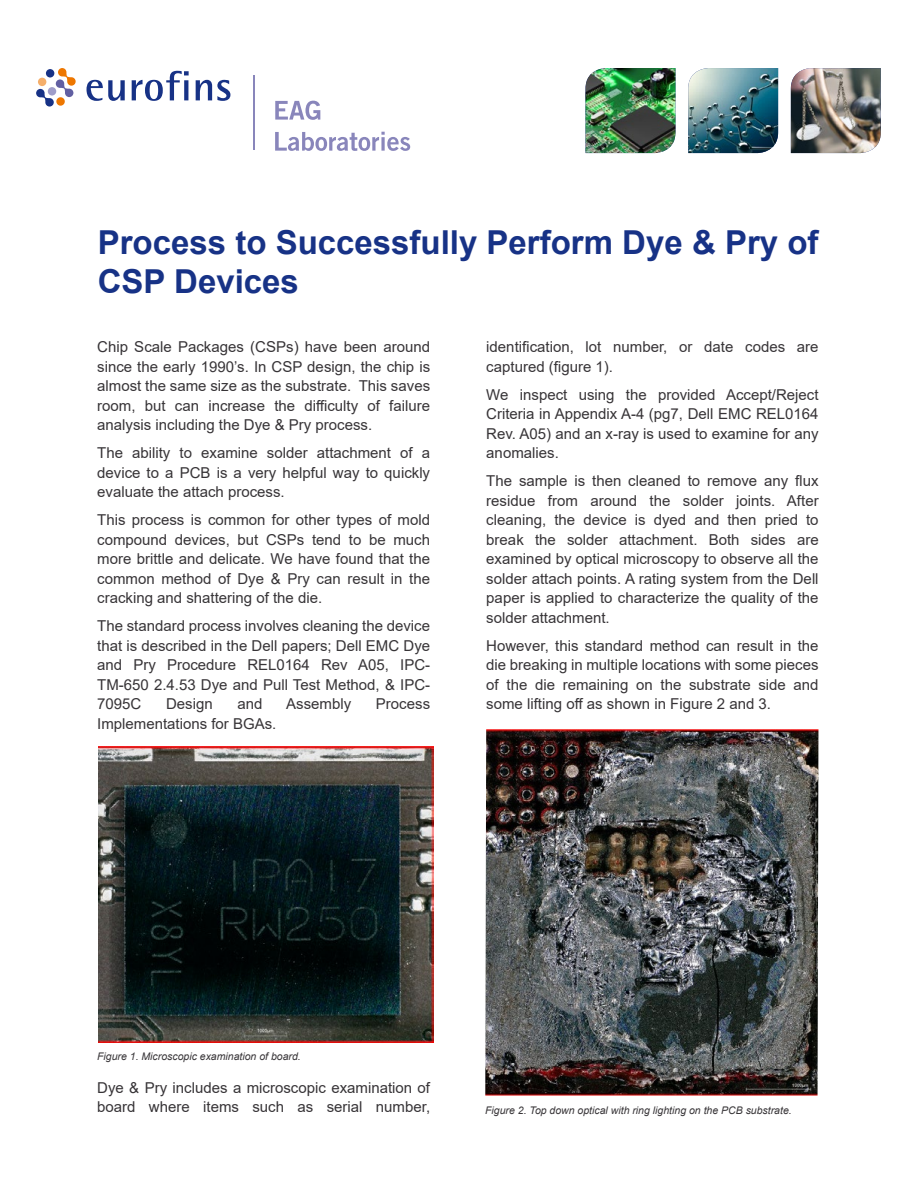
<style>
.page{position:relative;width:918px;height:1188px;background:#fff}
.page>*{position:absolute;margin:0;border:0;box-sizing:border-box;transform-origin:0 0}
.t1{font:700 33px/39.6px "Arial";color:#173286}
.t2{font:15px/19.5px "Arial";color:#373437;text-align:justify}
.t3{font:italic 10.5px "Arial";color:#373437}
</style>
<div class="page">
<img style="left:586px;top:68px;width:89px;height:85px">
<img style="left:688px;top:68px;width:90px;height:85px">
<img style="left:791px;top:68px;width:90px;height:85px">
<hr style="left:254px;top:75px;width:1px;height:74px;background:#8986bb">
<svg style="left:275px;top:101px;width:45px;height:19px"></svg>
<svg style="left:275px;top:132px;width:135px;height:19px"></svg>
<svg style="left:87px;top:80px;width:38px;height:21px"></svg>
<svg style="left:132px;top:71px;width:57px;height:30px"></svg>
<svg style="left:196px;top:80px;width:34px;height:21px"></svg>
<svg style="left:36px;top:68px;width:40px;height:39px"></svg>
<div style="left:56px;top:97px;width:9px;height:9px;background:#e70;border-radius:50%"></div>
<div style="left:38px;top:78px;width:8px;height:8px;background:#f5af6b;border-radius:50%"></div>
<div style="left:46px;top:69px;width:8px;height:9px;background:#173286;border-radius:50%"></div>
<img style="left:99px;top:747px;width:334px;height:296px">
<img style="left:485px;top:729px;width:333px;height:367px">
<h1 class="t1" style="left:98px;top:223px;width:722px">Process to Successfully Perform Dye &amp; Pry of<br>CSP Devices</h1>
<p class="t2" style="left:97px;top:337px;width:334px">Chip Scale Packages (CSPs) have been around since the early 1990’s. In CSP design, the chip is almost the same size as the substrate. This saves room, but can increase the difficulty of failure analysis including the Dye &amp; Pry process.</p>
<p class="t2" style="left:97px;top:443px;width:334px">The ability to examine solder attachment of a device to a PCB is a very helpful way to quickly evaluate the attach process.</p>
<p class="t2" style="left:97px;top:510px;width:334px">This process is common for other types of mold compound devices, but CSPs tend to be much more brittle and delicate. We have found that the common method of Dye &amp; Pry can result in the cracking and shattering of the die.</p>
<p class="t2" style="left:97px;top:616px;width:335px">The standard process involves cleaning the device that is described in the Dell papers; Dell EMC Dye and Pry Procedure REL0164 Rev A05, IPC-TM-650 2.4.53 Dye and Pull Test Method, &amp; IPC-7095C</p>
<p class="t2" style="left:166px;top:694px;width:48px">Design</p>
<p class="t2" style="left:237px;top:694px;width:27px">and</p>
<p class="t2" style="left:286px;top:694px;width:67px">Assembly</p>
<p class="t2" style="left:376px;top:694px;width:56px">Process</p>
<p class="t2" style="left:97px;top:713px;width:181px">Implementations for BGAs.</p>
<p class="t2" style="left:486px;top:337px;width:334px">identification, lot number, or date codes are captured (figure 1).</p>
<p class="t2" style="left:486px;top:384px;width:334px">We inspect using the provided Accept/Reject Criteria in Appendix A-4 (pg7, Dell EMC REL0164<br>Rev. A05) and an x-ray is used to examine for any anomalies.</p>
<p class="t2" style="left:486px;top:471px;width:334px">The sample is then cleaned to remove any flux residue from around the solder joints. After cleaning, the device is dyed and then pried to break the solder attachment. Both sides are examined by optical microscopy to observe all the solder attach points. A rating system from the Dell paper is applied to characterize the quality of the solder attachment.</p>
<p class="t2" style="left:486px;top:635px;width:334px">However, this standard method can result in the die breaking in multiple locations with some pieces of the die remaining on the substrate side and some lifting off as shown in Figure 2 and 3.</p>
<p class="t3" style="left:97px;top:1049px;width:205px">Figure 1. Microscopic examination of board.</p>
<p class="t2" style="left:97px;top:1077px;width:335px">Dye &amp; Pry includes a microscopic examination of board where items such as serial number,</p>
<p class="t3" style="left:485px;top:1103px;width:308px">Figure 2. Top down optical with ring lighting on the PCB substrate.</p>
</div>
